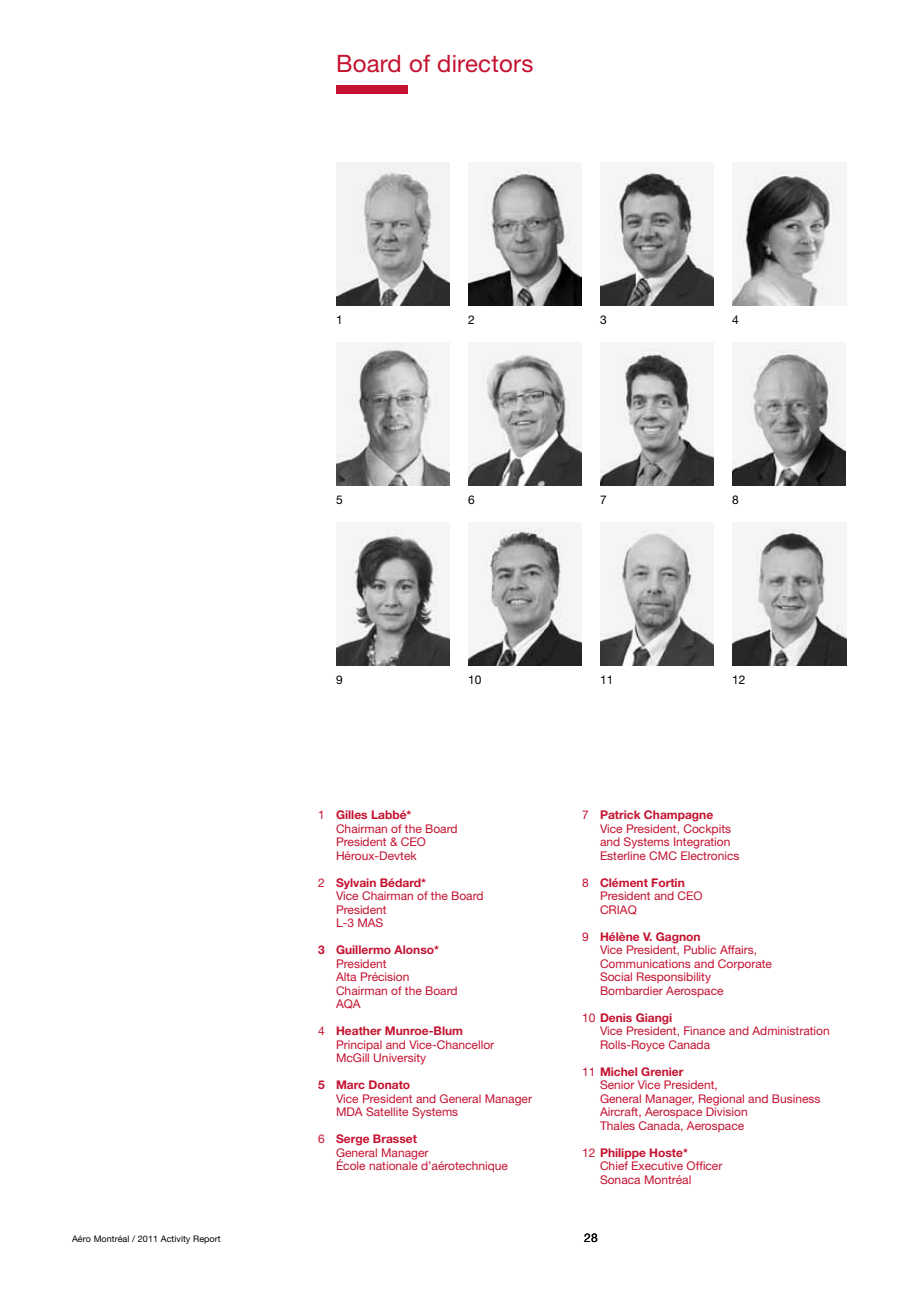
<style>
.page{position:relative;width:918px;height:1296px;background:#fff}
.page>*{position:absolute;margin:0;border:0;box-sizing:border-box;transform-origin:0 0}
.t1{font:24px "Helvetica Neue";letter-spacing:.01em;color:#c41230}
.t2{font:12px/13.5px "Helvetica Neue";color:#c41230}
.t3{font:700 12px "Helvetica Neue";color:#c41230}
.t4{font:12px "Helvetica Neue";color:#000}
.t5{font:9px "Helvetica Neue";letter-spacing:.005em;color:#000}
.s1{font-weight:700}
</style>
<div class="page">
<div style="left:336px;top:86px;width:72px;height:8px;background:#c41230"></div>
<img style="left:336px;top:162px;width:114px;height:144px">
<img style="left:468px;top:168px;width:114px;height:138px">
<img style="left:600px;top:168px;width:114px;height:138px">
<img style="left:468px;top:348px;width:114px;height:138px">
<img style="left:600px;top:348px;width:114px;height:138px">
<img style="left:732px;top:348px;width:114px;height:138px">
<img style="left:336px;top:528px;width:114px;height:138px">
<img style="left:468px;top:528px;width:114px;height:138px">
<img style="left:600px;top:528px;width:114px;height:138px">
<img style="left:732px;top:528px;width:114px;height:138px">
<img style="left:732px;top:170px;width:102px;height:136px">
<img style="left:336px;top:342px;width:114px;height:144px">
<h1 class="t1" style="left:336px;top:49px;width:199px">Board of directors</h1>
<p class="t4" style="left:336px;top:313px;width:8px">1</p>
<p class="t4" style="left:468px;top:313px;width:8px">2</p>
<p class="t4" style="left:600px;top:313px;width:8px">3</p>
<p class="t4" style="left:732px;top:313px;width:8px">4</p>
<p class="t4" style="left:336px;top:493px;width:8px">5</p>
<p class="t4" style="left:468px;top:493px;width:8px">6</p>
<p class="t4" style="left:600px;top:493px;width:8px">7</p>
<p class="t4" style="left:732px;top:493px;width:8px">8</p>
<p class="t4" style="left:336px;top:673px;width:8px">9</p>
<p class="t4" style="left:468px;top:673px;width:15px">10</p>
<p class="t4" style="left:600px;top:673px;width:15px">11</p>
<p class="t4" style="left:732px;top:673px;width:15px">12</p>
<p class="t2" style="left:336px;top:808px;width:123px;text-indent:-18px">1 <span class="s1">Gilles Labbé*<br></span>Chairman of the Board<br>President &amp; CEO<br>Héroux-Devtek</p>
<p class="t2" style="left:336px;top:875px;width:149px;text-indent:-18px">2 <span class="s1">Sylvain Bédard*<br></span>Vice Chairman of the Board<br>President<br>L-3 MAS</p>
<p class="t3" style="left:318px;top:942px;width:123px">3 Guillermo Alonso*</p>
<p class="t2" style="left:336px;top:956px;width:123px">President<br>Alta Précision<br>Chairman of the Board<br>AQA</p>
<p class="t2" style="left:336px;top:1024px;width:160px;text-indent:-18px">4 <span class="s1">Heather Munroe-Blum<br></span>Principal and Vice-Chancellor<br>McGill University</p>
<p class="t3" style="left:318px;top:1077px;width:94px">5 Marc Donato</p>
<p class="t2" style="left:336px;top:1091px;width:198px">Vice President and General Manager<br>MDA Satellite Systems</p>
<p class="t2" style="left:336px;top:1132px;width:174px;text-indent:-18px">6 <span class="s1">Serge Brasset<br></span>General Manager<br>École nationale d’aérotechnique</p>
<p class="t2" style="left:600px;top:808px;width:141px;text-indent:-18px">7 <span class="s1">Patrick Champagne<br></span>Vice President, Cockpits and Systems Integration<br>Esterline CMC Electronics</p>
<p class="t2" style="left:600px;top:875px;width:104px;text-indent:-18px">8 <span class="s1">Clément Fortin<br></span>President and CEO<br>CRIAQ</p>
<p class="t2" style="left:600px;top:929px;width:174px;text-indent:-18px">9 <span class="s1">Hélène V. Gagnon<br></span>Vice President, Public Affairs,<br>Communications and Corporate<br>Social Responsibility<br>Bombardier Aerospace</p>
<p class="t2" style="left:600px;top:1010px;width:231px;text-indent:-18px">10 <span class="s1">Denis Giangi<br></span>Vice President, Finance and Administration<br>Rolls-Royce Canada</p>
<p class="t2" style="left:600px;top:1064px;width:222px;text-indent:-18px">11 <span class="s1">Michel Grenier<br></span>Senior Vice President,<br>General Manager, Regional and Business<br>Aircraft, Aerospace Division<br>Thales Canada, Aerospace</p>
<p class="t2" style="left:600px;top:1145px;width:124px;text-indent:-18px">12 <span class="s1">Philippe Hoste*<br></span>Chief Executive Officer<br>Sonaca Montréal</p>
<p class="t5" style="left:72px;top:1233px;width:150px">Aéro Montréal / 2011 Activity Report</p>
<p class="t4" style="left:584px;top:1231px;width:15px">28</p>
</div>
